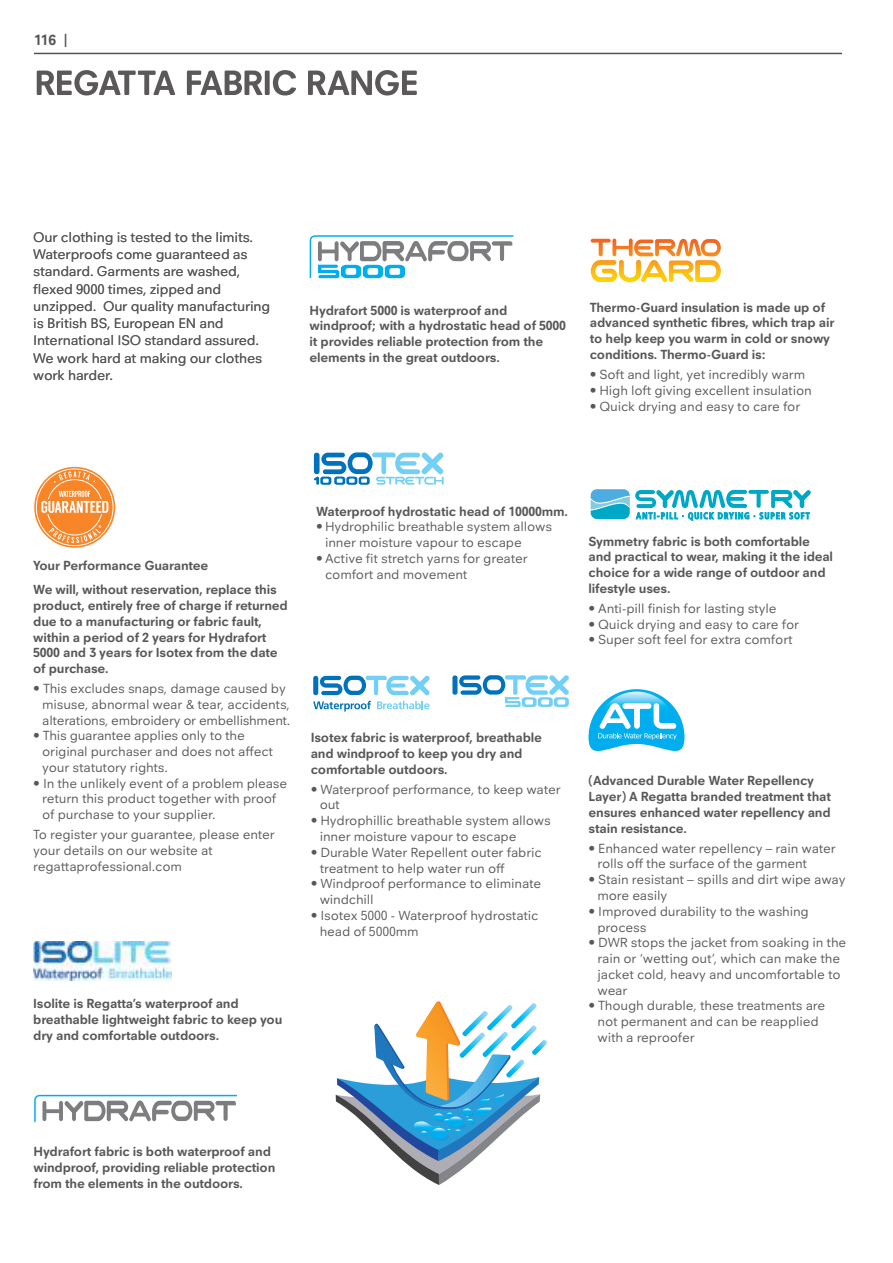
<style>
.page{position:relative;width:893px;height:1263px;background:#fff}
.page>*{position:absolute;margin:0;border:0;box-sizing:border-box;transform-origin:0 0}
.t1{font:700 15px "Neuzeit Office SR Pro";color:#555253}
.t2{font:14.25px/17.2px "Neuzeit Office SR Pro";letter-spacing:-.015em;color:#5a5758}
.t3{font:13.5px/15.8px "Neuzeit Office SR Pro";letter-spacing:-.015em;color:#5a5758}
.t4{font:700 13.5px/15.8px "Neuzeit Office SR Pro";letter-spacing:-.015em;color:#5a5758}
</style>
<div class="page">
<hr style="left:34px;top:53px;width:808px;height:1px;background:#555253">
<svg style="left:588px;top:689px;width:96px;height:62px"></svg>
<svg style="left:34px;top:467px;width:81px;height:81px"></svg>
<svg style="left:36px;top:469px;width:77px;height:77px"></svg>
<div style="left:36px;top:469px;width:77px;height:77px;border:1px solid #fff;border-radius:50%"></div>
<div style="left:47px;top:480px;width:55px;height:55px;background:#f88528;border-radius:50%"></div>
<div style="left:44px;top:499px;width:62px;height:15px;background:#f88528"></div>
<svg style="left:41px;top:491px;width:67px;height:22px"></svg>
<svg style="left:54px;top:471px;width:41px;height:12px"></svg>
<svg style="left:49px;top:525px;width:53px;height:18px"></svg>
<svg style="left:591px;top:489px;width:220px;height:31px"></svg>
<svg style="left:591px;top:239px;width:130px;height:43px"></svg>
<svg style="left:310px;top:235px;width:204px;height:43px"></svg>
<svg style="left:336px;top:1001px;width:211px;height:184px"></svg>
<div style="left:452px;top:675px;width:6px;height:20px;background:#0072bc;border-radius:3px"></div>
<svg style="left:459px;top:675px;width:110px;height:32px"></svg>
<svg style="left:313px;top:676px;width:117px;height:35px"></svg>
<img style="left:33px;top:941px;width:138px;height:39px">
<svg style="left:34px;top:1095px;width:203px;height:27px"></svg>
<svg style="left:314px;top:452px;width:130px;height:33px"></svg>
<svg style="left:37px;top:70px;width:380px;height:25px"></svg>
<p class="t1" style="left:34px;top:32px;width:35px">116 |</p>
<p class="t2" style="left:33px;top:228px;width:239px">Our clothing is tested to the limits.<br>Waterproofs come guaranteed as standard. Garments are washed, flexed 9000 times, zipped and unzipped. Our quality manufacturing is British BS, European EN and<br>International ISO standard assured.<br>We work hard at making our clothes work harder.</p>
<p class="t4" style="left:310px;top:302px;width:258px">Hydrafort 5000 is waterproof and windproof; with a hydrostatic head of 5000 it provides reliable protection from the elements in the great outdoors.</p>
<p class="t4" style="left:590px;top:299px;width:246px">Thermo-Guard insulation is made up of advanced synthetic fibres, which trap air to help keep you warm in cold or snowy conditions. Thermo-Guard is:</p>
<p class="t3" style="left:590px;top:367px;width:217px">• Soft and light, yet incredibly warm</p>
<p class="t3" style="left:590px;top:382px;width:224px">• High loft giving excellent insulation</p>
<p class="t3" style="left:590px;top:398px;width:212px">• Quick drying and easy to care for</p>
<p class="t4" style="left:33px;top:553px;width:245px;line-height:24.3px">Your Performance Guarantee<br>We will, without reservation, replace this</p>
<p class="t4" style="left:33px;top:598px;width:256px">product, entirely free of charge if returned due to a manufacturing or fabric fault, within a period of 2 years for Hydrafort 5000 and 3 years for Isotex from the date of purchase.</p>
<p class="t3" style="left:42px;top:681px;width:250px;text-indent:-9px">• This excludes snaps, damage caused by misuse, abnormal wear &amp; tear, accidents, alterations, embroidery or embellishment.</p>
<p class="t3" style="left:42px;top:728px;width:232px;text-indent:-9px">• This guarantee applies only to the original purchaser and does not affect your statutory rights.</p>
<p class="t3" style="left:42px;top:775px;width:247px;text-indent:-9px">• In the unlikely event of a problem please return this product together with proof of purchase to your supplier.</p>
<p class="t3" style="left:33px;top:827px;width:243px">To register your guarantee, please enter your details on our website at regattaprofessional.com</p>
<p class="t4" style="left:33px;top:996px;width:251px">Isolite is Regatta’s waterproof and breathable lightweight fabric to keep you dry and comfortable outdoors.</p>
<p class="t4" style="left:316px;top:503px;width:253px">Waterproof hydrostatic head of 10000mm.</p>
<p class="t3" style="left:325px;top:519px;width:229px;text-indent:-9px">• Hydrophilic breathable system allows inner moisture vapour to escape</p>
<p class="t3" style="left:325px;top:551px;width:204px;text-indent:-9px">• Active fit stretch yarns for greater comfort and movement</p>
<p class="t4" style="left:588px;top:533px;width:246px">Symmetry fabric is both comfortable and practical to wear, making it the ideal choice for a wide range of outdoor and lifestyle uses.</p>
<p class="t3" style="left:588px;top:601px;width:189px">• Anti-pill finish for lasting style</p>
<p class="t3" style="left:588px;top:616px;width:212px">• Quick drying and easy to care for</p>
<p class="t3" style="left:588px;top:632px;width:206px">• Super soft feel for extra comfort</p>
<p class="t4" style="left:311px;top:730px;width:233px">Isotex fabric is waterproof, breathable and windproof to keep you dry and comfortable outdoors.</p>
<p class="t3" style="left:320px;top:781px;width:243px;text-indent:-9px">• Waterproof performance, to keep water out</p>
<p class="t3" style="left:320px;top:813px;width:233px;text-indent:-9px">• Hydrophillic breathable system allows inner moisture vapour to escape</p>
<p class="t3" style="left:320px;top:844px;width:224px;text-indent:-9px">• Durable Water Repellent outer fabric treatment to help water run off</p>
<p class="t3" style="left:320px;top:876px;width:223px;text-indent:-9px">• Windproof performance to eliminate windchill</p>
<p class="t3" style="left:320px;top:907px;width:220px;text-indent:-9px">• Isotex 5000 - Waterproof hydrostatic head of 5000mm</p>
<p class="t4" style="left:588px;top:773px;width:244px">(Advanced Durable Water Repellency Layer) A Regatta branded treatment that ensures enhanced water repellency and stain resistance.</p>
<p class="t3" style="left:597px;top:840px;width:240px;text-indent:-9px">• Enhanced water repellency – rain water rolls off the surface of the garment</p>
<p class="t3" style="left:597px;top:872px;width:250px;text-indent:-9px">• Stain resistant – spills and dirt wipe away more easily</p>
<p class="t3" style="left:597px;top:903px;width:213px;text-indent:-9px">• Improved durability to the washing process</p>
<p class="t3" style="left:597px;top:935px;width:250px;text-indent:-9px">• DWR stops the jacket from soaking in the rain or ‘wetting out’, which can make the jacket cold, heavy and uncomfortable to wear</p>
<p class="t3" style="left:597px;top:998px;width:229px;text-indent:-9px">• Though durable, these treatments are not permanent and can be reapplied with a reproofer</p>
<p class="t4" style="left:34px;top:1144px;width:243px">Hydrafort fabric is both waterproof and windproof, providing reliable protection from the elements in the outdoors.</p>
</div>
